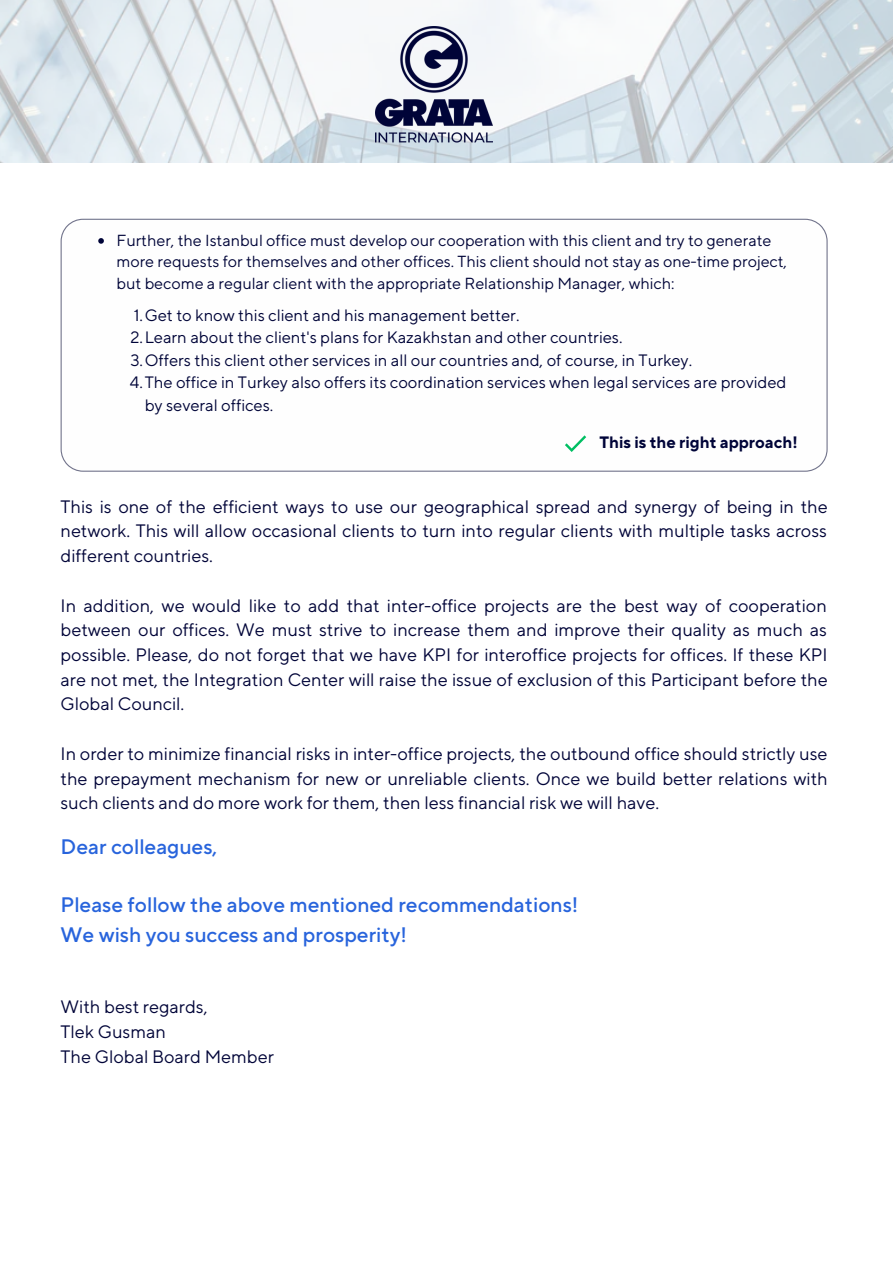
<style>
.page{position:relative;width:893px;height:1264px;background:#fff}
.page>*{position:absolute;margin:0;border:0;box-sizing:border-box;transform-origin:0 0}
.t1{font:500 21px "TT Norms Pro";color:#2864dc}
.t2{font:18px/24.8px "TT Norms Pro";color:#000438;text-align:justify}
.t3{font:16.5px/22.5px "TT Norms Pro";color:#000438}
.t4{font:700 16.5px "TT Norms Pro";color:#000438}
.t5{font:16.05px/21.3px "TT Norms Pro";color:#000438}
</style>
<div class="page">
<svg style="left:0;top:0;width:892px;height:163px"></svg>
<img style="left:376px;top:26px;width:117px;height:118px">
<svg style="left:61px;top:219px;width:766px;height:253px"></svg>
<svg style="left:565px;top:435px;width:21px;height:17px"></svg>
<svg style="left:98px;top:238px;width:6px;height:6px"></svg>
<p class="t5" style="left:116px;top:230px;width:672px">Further, the Istanbul office must develop our cooperation with this client and try to generate more requests for themselves and other offices. This client should not stay as one-time project, but become a regular client with the appropriate Relationship Manager, which:</p>
<p class="t3" style="left:134px;top:304px;width:387px">1.Get to know this client and his management better.</p>
<p class="t3" style="left:130px;top:326px;width:493px">2.Learn about the client's plans for Kazakhstan and other countries.</p>
<p class="t3" style="left:130px;top:349px;width:563px">3.Offers this client other services in all our countries and, of course, in Turkey.</p>
<p class="t3" style="left:145px;top:371px;width:643px;text-indent:-15px">4.The office in Turkey also offers its coordination services when legal services are provided by several offices.</p>
<p class="t4" style="left:599px;top:432px;width:199px">This is the right approach!</p>
<p class="t2" style="left:61px;top:494px;width:768px">This is one of the efficient ways to use our geographical spread and synergy of being in the network. This will allow occasional clients to turn into regular clients with multiple tasks across different countries.</p>
<p class="t2" style="left:61px;top:593px;width:768px">In addition, we would like to add that inter-office projects are the best way of cooperation between our offices. We must strive to increase them and improve their quality as much as possible. Please, do not forget that we have KPI for interoffice projects for offices. If these KPI are not met, the Integration Center will raise the issue of exclusion of this Participant before the Global Council.</p>
<p class="t2" style="left:61px;top:742px;width:768px">In order to minimize financial risks in inter-office projects, the outbound office should strictly use the prepayment mechanism for new or unreliable clients. Once we build better relations with such clients and do more work for them, then less financial risk we will have.</p>
<p class="t1" style="left:61px;top:834px;width:158px">Dear colleagues,</p>
<p class="t1" style="left:61px;top:892px;width:519px">Please follow the above mentioned recommendations!</p>
<p class="t1" style="left:61px;top:921px;width:348px">We wish you success and prosperity!</p>
<p class="t2" style="left:61px;top:995px;width:149px">With best regards,</p>
<p class="t2" style="left:61px;top:1020px;width:107px">Tlek Gusman</p>
<p class="t2" style="left:61px;top:1044px;width:215px">The Global Board Member</p>
</div>
